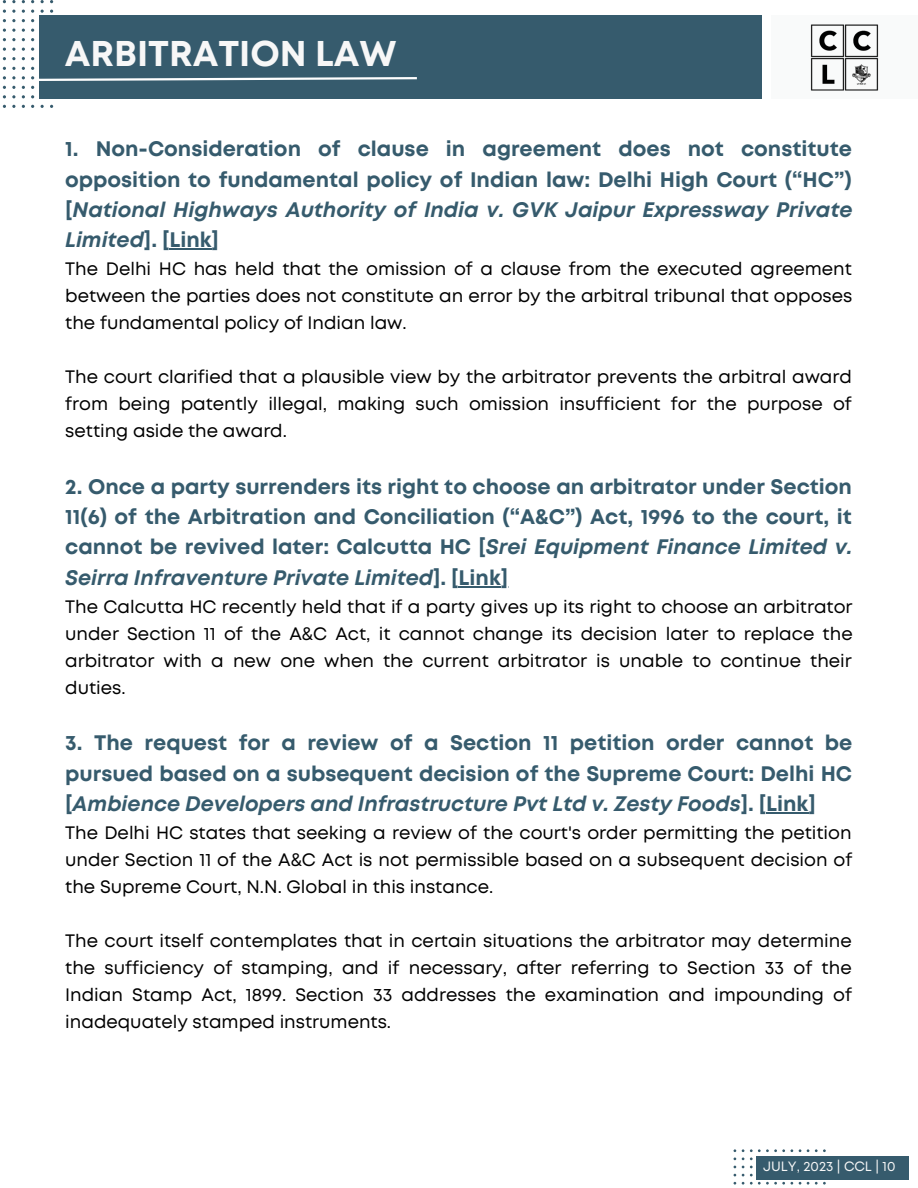
<style>
.page{position:relative;width:918px;height:1188px;background:#fff}
.page>*{position:absolute;margin:0;border:0;box-sizing:border-box;transform-origin:0 0}
.t1{font:700 35.7px "Mont";color:#f7f7f7}
.t2{font:700 21px/30.3px "Mont";color:#365b6d;text-align:justify}
.t3{font:18px/27px "Mont";color:#000;text-align:justify}
.t4{font:13.5px "Mont";color:#f7f7f7}
.s1{font-style:italic}
</style>
<div class="page">
<div style="left:39px;top:15px;width:722px;height:84px;background:#365b6d"></div>
<svg style="left:2px;top:0;width:415px;height:108px"></svg>
<svg style="left:734px;top:1149px;width:92px;height:36px"></svg>
<div style="left:756px;top:1157px;width:153px;height:23px;background:#365b6d"></div>
<hr style="left:169px;top:248px;width:43px;height:2px;background:#365b6d">
<hr style="left:459px;top:586px;width:42px;height:1px;background:#365b6d">
<hr style="left:766px;top:812px;width:42px;height:1px;background:#365b6d">
<div style="left:771px;top:15px;width:146px;height:84px;background:#f9fafa"></div>
<img style="left:810px;top:24px;width:69px;height:67px">
<p class="t1" style="left:65px;top:40px;width:334px">ARBITRATION LAW</p>
<p class="t2" style="left:65px;top:135px;width:789px">1. Non-Consideration of clause in agreement does not constitute opposition to fundamental policy of Indian law: Delhi High Court (“HC”) [<span class="s1">National Highways Authority of India v. GVK Jaipur Expressway Private Limited</span>]. [Link]</p>
<p class="t3" style="left:65px;top:257px;width:789px">The Delhi HC has held that the omission of a clause from the executed agreement between the parties does not constitute an error by the arbitral tribunal that opposes the fundamental policy of Indian law.</p>
<p class="t3" style="left:65px;top:365px;width:788px">The court clarified that a plausible view by the arbitrator prevents the arbitral award from being patently illegal, making such omission insufficient for the purpose of setting aside the award.</p>
<p class="t2" style="left:65px;top:473px;width:789px">2. Once a party surrenders its right to choose an arbitrator under Section 11(6) of the Arbitration and Conciliation (“A&amp;C”) Act, 1996 to the court, it cannot be revived later: Calcutta HC [<span class="s1">Srei Equipment Finance Limited v.<br>Seirra Infraventure Private Limited</span>]. [Link]</p>
<p class="t3" style="left:65px;top:595px;width:789px">The Calcutta HC recently held that if a party gives up its right to choose an arbitrator under Section 11 of the A&amp;C Act, it cannot change its decision later to replace the arbitrator with a new one when the current arbitrator is unable to continue their duties.</p>
<p class="t2" style="left:65px;top:729px;width:789px">3. The request for a review of a Section 11 petition order cannot be pursued based on a subsequent decision of the Supreme Court: Delhi HC [<span class="s1">Ambience Developers and Infrastructure Pvt Ltd v. Zesty Foods</span>]. [Link]</p>
<p class="t3" style="left:65px;top:821px;width:789px">The Delhi HC states that seeking a review of the court's order permitting the petition under Section 11 of the A&amp;C Act is not permissible based on a subsequent decision of the Supreme Court, N.N. Global in this instance.</p>
<p class="t3" style="left:65px;top:929px;width:788px">The court itself contemplates that in certain situations the arbitrator may determine the sufficiency of stamping, and if necessary, after referring to Section 33 of the Indian Stamp Act, 1899. Section 33 addresses the examination and impounding of inadequately stamped instruments.</p>
<p class="t4" style="left:763px;top:1161px;width:134px">JULY, 2023 | CCL | 10</p>
</div>
